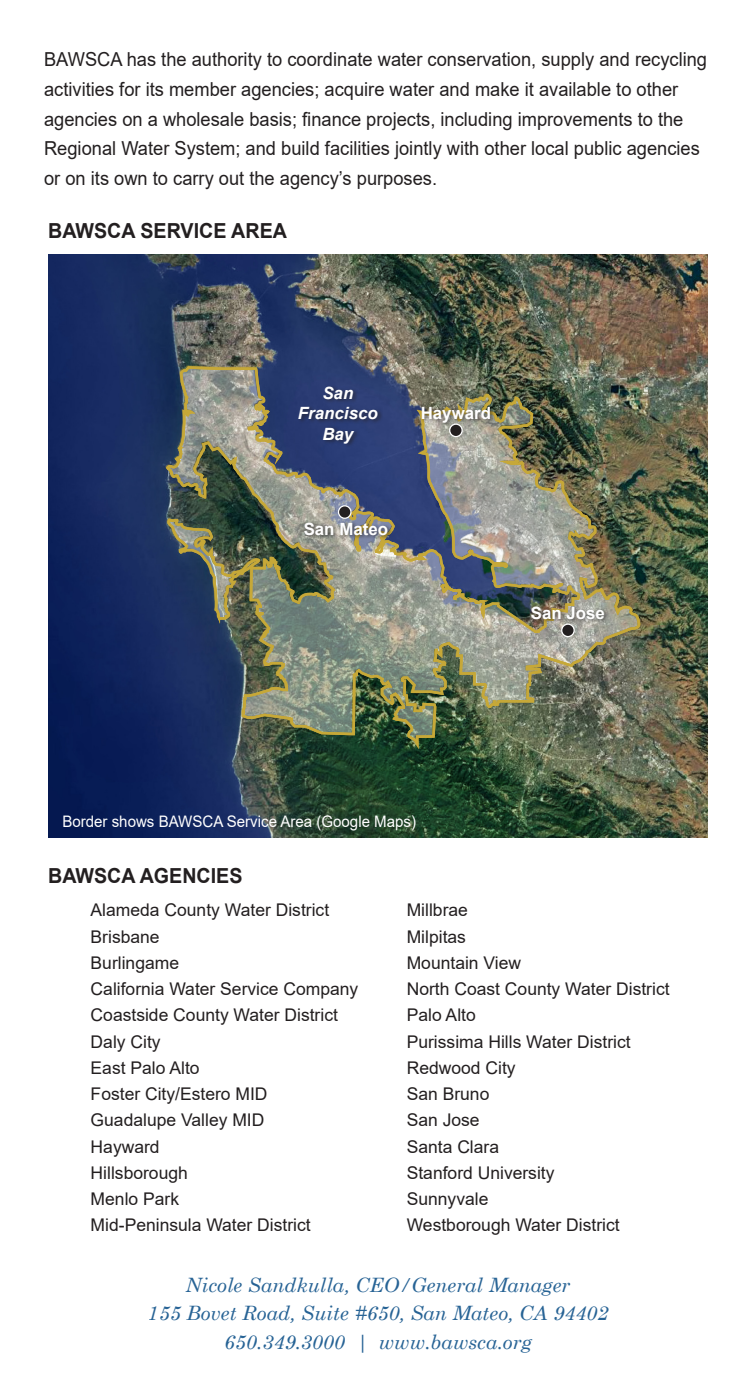
<style>
.page{position:relative;width:756px;height:1386px;background:#fff}
.page>*{position:absolute;margin:0;border:0;box-sizing:border-box;transform-origin:0 0}
.Image_Caption_-_Align_Right{font:700 20.65px "Arial";color:#231f20;scale:.95 1}
.t1{font:italic 19.78px/28.5px "Century Schoolbook";color:#276395;text-align:center}
.Image_Caption_-_Align_Right-2{font:19.25px/29.8px "Arial";color:#231f20;scale:.95 1}
.Image_Caption_-_Align_Right-3{font:17.5px "Arial";color:#231f20}
.Image_Caption_-_Align_Right-4{font:700 16.97px "Arial";color:#fff}
.Image_Caption_-_Align_Right-5{font:italic 700 16.97px "Arial";color:#fff}
.Image_Caption_-_Align_Right-6{font:15.92px "Arial";color:#fff;scale:.95 1}
</style>
<div class="page">
<img style="left:48px;top:255px;width:660px;height:583px">
<img style="left:165px;top:365px;width:476px;height:463px">
<div style="left:339px;top:506px;width:12px;height:12px;background:#231f20;border-radius:50%"></div>
<div style="left:338px;top:505px;width:14px;height:14px;border:1px solid #fff;border-radius:50%"></div>
<div style="left:297px;top:385px;width:86px;height:63px;background:#231f20;opacity:.6"></div>
<div style="left:450px;top:424px;width:12px;height:13px;background:#231f20;border-radius:50%"></div>
<div style="left:449px;top:424px;width:14px;height:13px;border:1px solid #fff;border-radius:50%"></div>
<div style="left:420px;top:405px;width:75px;height:22px;background:#231f20;opacity:.6"></div>
<div style="left:562px;top:624px;width:12px;height:13px;background:#231f20;border-radius:50%"></div>
<div style="left:561px;top:624px;width:14px;height:13px;border:1px solid #fff;border-radius:50%"></div>
<div style="left:530px;top:605px;width:80px;height:18px;background:#231f20;opacity:.6"></div>
<div style="left:303px;top:521px;width:90px;height:19px;background:#231f20;opacity:.6"></div>
<p class="Image_Caption_-_Align_Right-2" style="left:44px;top:44px;width:699px">BAWSCA has the authority to coordinate water conservation, supply and recycling activities for its member agencies; acquire water and make it available to other agencies on a wholesale basis; finance projects, including improvements to the Regional Water System; and build facilities jointly with other local public agencies or on its own to carry out the agency’s purposes.</p>
<p class="Image_Caption_-_Align_Right" style="left:48px;top:216px;width:253px">BAWSCA SERVICE AREA</p>
<p class="Image_Caption_-_Align_Right-5" style="left:322px;top:382px;width:32px">San</p>
<p class="Image_Caption_-_Align_Right-5" style="left:298px;top:402px;width:81px">Francisco</p>
<p class="Image_Caption_-_Align_Right-5" style="left:322px;top:422px;width:32px">Bay</p>
<p class="Image_Caption_-_Align_Right-4" style="left:304px;top:517px;width:86px">San Mateo</p>
<p class="Image_Caption_-_Align_Right-4" style="left:421px;top:401px;width:72px">Hayward</p>
<p class="Image_Caption_-_Align_Right-4" style="left:531px;top:601px;width:76px">San Jose</p>
<p class="Image_Caption_-_Align_Right-6" style="left:62px;top:810px;width:374px">Border shows BAWSCA Service Area (Google Maps)</p>
<p class="Image_Caption_-_Align_Right" style="left:48px;top:861px;width:206px">BAWSCA AGENCIES</p>
<p class="Image_Caption_-_Align_Right-3" style="left:91px;top:898px;width:240px">Alameda County Water District</p>
<p class="Image_Caption_-_Align_Right-3" style="left:91px;top:925px;width:71px">Brisbane</p>
<p class="Image_Caption_-_Align_Right-3" style="left:91px;top:951px;width:90px">Burlingame</p>
<p class="Image_Caption_-_Align_Right-3" style="left:91px;top:977px;width:269px">California Water Service Company</p>
<p class="Image_Caption_-_Align_Right-3" style="left:91px;top:1003px;width:249px">Coastside County Water District</p>
<p class="Image_Caption_-_Align_Right-3" style="left:91px;top:1030px;width:72px">Daly City</p>
<p class="Image_Caption_-_Align_Right-3" style="left:91px;top:1056px;width:110px">East Palo Alto</p>
<p class="Image_Caption_-_Align_Right-3" style="left:91px;top:1082px;width:178px">Foster City/Estero MID</p>
<p class="Image_Caption_-_Align_Right-3" style="left:91px;top:1108px;width:175px">Guadalupe Valley MID</p>
<p class="Image_Caption_-_Align_Right-3" style="left:91px;top:1135px;width:71px">Hayward</p>
<p class="Image_Caption_-_Align_Right-3" style="left:91px;top:1161px;width:99px">Hillsborough</p>
<p class="Image_Caption_-_Align_Right-3" style="left:91px;top:1187px;width:90px">Menlo Park</p>
<p class="Image_Caption_-_Align_Right-3" style="left:91px;top:1213px;width:222px">Mid-Peninsula Water District</p>
<p class="Image_Caption_-_Align_Right-3" style="left:407px;top:898px;width:63px">Millbrae</p>
<p class="Image_Caption_-_Align_Right-3" style="left:407px;top:925px;width:61px">Milpitas</p>
<p class="Image_Caption_-_Align_Right-3" style="left:407px;top:951px;width:116px">Mountain View</p>
<p class="Image_Caption_-_Align_Right-3" style="left:407px;top:977px;width:264px">North Coast County Water District</p>
<p class="Image_Caption_-_Align_Right-3" style="left:407px;top:1003px;width:71px">Palo Alto</p>
<p class="Image_Caption_-_Align_Right-3" style="left:407px;top:1030px;width:225px">Purissima Hills Water District</p>
<p class="Image_Caption_-_Align_Right-3" style="left:407px;top:1056px;width:110px">Redwood City</p>
<p class="Image_Caption_-_Align_Right-3" style="left:407px;top:1082px;width:84px">San Bruno</p>
<p class="Image_Caption_-_Align_Right-3" style="left:407px;top:1108px;width:74px">San Jose</p>
<p class="Image_Caption_-_Align_Right-3" style="left:407px;top:1135px;width:94px">Santa Clara</p>
<p class="Image_Caption_-_Align_Right-3" style="left:407px;top:1161px;width:149px">Stanford University</p>
<p class="Image_Caption_-_Align_Right-3" style="left:407px;top:1187px;width:83px">Sunnyvale</p>
<p class="Image_Caption_-_Align_Right-3" style="left:407px;top:1213px;width:214px">Westborough Water District</p>
<p class="t1" style="left:148px;top:1270px;width:462px">Nicole Sandkulla, CEO/General Manager<br>155 Bovet Road, Suite #650, San Mateo, CA 94402<br>650.349.3000 | www.bawsca.org</p>
</div>
